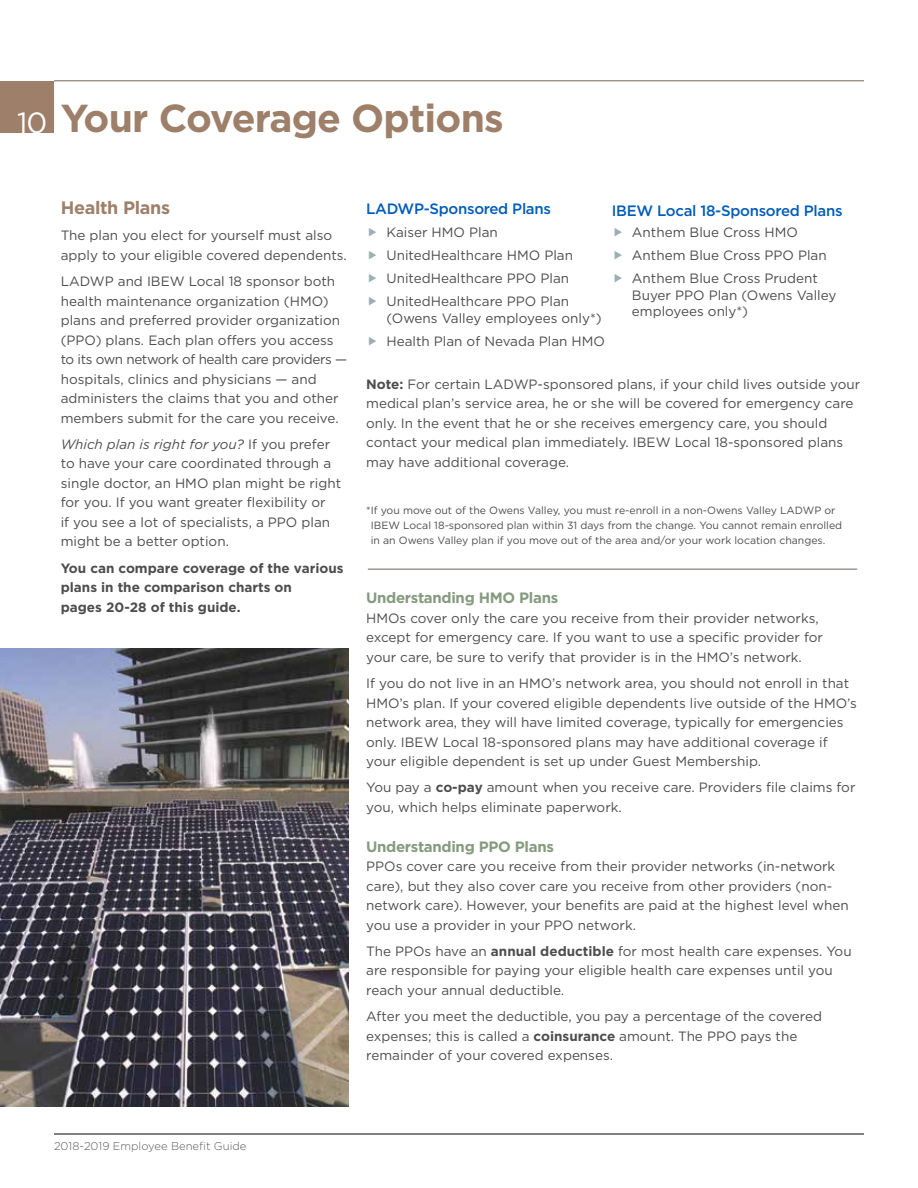
<style>
.page{position:relative;width:918px;height:1188px;background:#fff}
.page>*{position:absolute;margin:0;border:0;box-sizing:border-box;transform-origin:0 0}
.t1{font:700 39px "Gotham";letter-spacing:-.02em;color:#9e7f69}
.t2{font:700 18px "Gotham";letter-spacing:-.02em;color:#9e7f69}
.t3{font:500 15px "Gotham";letter-spacing:-.02em;color:#005cb9}
.t4{font:700 15px "Gotham";letter-spacing:-.02em;color:#859b7e}
.t5{font:13.5px/19.5px "Gotham";color:#4d4d4f}
.t6{font:700 13.5px/19.5px "Gotham";color:#4d4d4f}
.t7{font:300 11.25px "Gotham";color:#58595b}
.t8{font:10.5px/15px "Gotham";color:#4d4d4f}
.s1{font-weight:400;font-size:29.25px;color:#fff}
.s2{font-style:italic}
.s3{font-weight:700}
</style>
<div class="page">
<hr style="left:54px;top:81px;width:810px;height:1px;background:#706359">
<hr style="left:54px;top:1134px;width:810px;height:1px;background:#000">
<div style="left:0;top:81px;width:54px;height:52px;background:#9e7f69"></div>
<hr style="left:368px;top:569px;width:489px;height:1px;background:#706359">
<img style="left:0;top:648px;width:348px;height:459px">
<h1 class="t1" style="left:17px;top:92px;width:488px"><span class="s1">10</span> Your Coverage Options</h1>
<h2 class="t2" style="left:61px;top:196px;width:111px">Health Plans</h2>
<p class="t5" style="left:61px;top:226px;width:288px">The plan you elect for yourself must also apply to your eligible covered dependents.</p>
<p class="t5" style="left:61px;top:271px;width:288px">LADWP and IBEW Local 18 sponsor both health maintenance organization (HMO) plans and preferred provider organization (PPO) plans. Each plan offers you access to its own network of health care providers — hospitals, clinics and physicians — and administers the claims that you and other members submit for the care you receive.</p>
<p class="t5" style="left:61px;top:434px;width:282px"><span class="s2">Which plan is right for you?</span> If you prefer to have your care coordinated through a single doctor, an HMO plan might be right for you. If you want greater flexibility or<br>if you see a lot of specialists, a PPO plan might be a better option.</p>
<p class="t6" style="left:61px;top:558px;width:284px">You can compare coverage of the various plans in the comparison charts on<br>pages 20-28 of this guide.</p>
<p class="t3" style="left:366px;top:199px;width:186px">LADWP-Sponsored Plans</p>
<p class="t5" style="left:386px;top:221px;width:188px;line-height:23px">Kaiser HMO Plan<br>UnitedHealthcare HMO Plan<br>UnitedHealthcare PPO Plan<br>UnitedHealthcare PPO Plan</p>
<p class="t5" style="left:386px;top:306px;width:220px;line-height:23px">(Owens Valley employees only*)<br>Health Plan of Nevada Plan HMO</p>
<p class="t3" style="left:612px;top:201px;width:232px">IBEW Local 18-Sponsored Plans</p>
<p class="t5" style="left:632px;top:221px;width:196px;line-height:23px">Anthem Blue Cross HMO<br>Anthem Blue Cross PPO Plan<br>Anthem Blue Cross Prudent</p>
<p class="t5" style="left:632px;top:286px;width:206px;line-height:16.5px">Buyer PPO Plan (Owens Valley employees only*)</p>
<p class="t5" style="left:366px;top:374px;width:496px"><span class="s3">Note:</span> For certain LADWP-sponsored plans, if your child lives outside your medical plan’s service area, he or she will be covered for emergency care only. In the event that he or she receives emergency care, you should contact your medical plan immediately. IBEW Local 18-sponsored plans may have additional coverage.</p>
<p class="t8" style="left:371px;top:502px;width:473px;text-indent:-5px">*If you move out of the Owens Valley, you must re-enroll in a non-Owens Valley LADWP or<br>IBEW Local 18-sponsored plan within 31 days from the change. You cannot remain enrolled in an Owens Valley plan if you move out of the area and/or your work location changes.</p>
<p class="t4" style="left:366px;top:588px;width:194px">Understanding HMO Plans</p>
<p class="t5" style="left:366px;top:608px;width:458px">HMOs cover only the care you receive from their provider networks, except for emergency care. If you want to use a specific provider for your care, be sure to verify that provider is in the HMO’s network.</p>
<p class="t5" style="left:366px;top:673px;width:492px">If you do not live in an HMO’s network area, you should not enroll in that HMO’s plan. If your covered eligible dependents live outside of the HMO’s network area, they will have limited coverage, typically for emergencies only. IBEW Local 18-sponsored plans may have additional coverage if your eligible dependent is set up under Guest Membership.</p>
<p class="t5" style="left:366px;top:778px;width:491px">You pay a <span class="s3">co-pay</span> amount when you receive care. Providers file claims for you, which helps eliminate paperwork.</p>
<p class="t4" style="left:366px;top:836px;width:189px">Understanding PPO Plans</p>
<p class="t5" style="left:366px;top:856px;width:484px">PPOs cover care you receive from their provider networks (in-network care), but they also cover care you receive from other providers (non&shy;network care). However, your benefits are paid at the highest level when you use a provider in your PPO network.</p>
<p class="t5" style="left:366px;top:941px;width:487px">The PPOs have an <span class="s3">annual deductible</span> for most health care expenses. You are responsible for paying your eligible health care expenses until you reach your annual deductible.</p>
<p class="t5" style="left:366px;top:1006px;width:457px">After you meet the deductible, you pay a percentage of the covered expenses; this is called a <span class="s3">coinsurance</span> amount. The PPO pays the remainder of your covered expenses.</p>
<p class="t7" style="left:54px;top:1139px;width:194px">2018-2019 Employee Benefit Guide</p>
</div>
